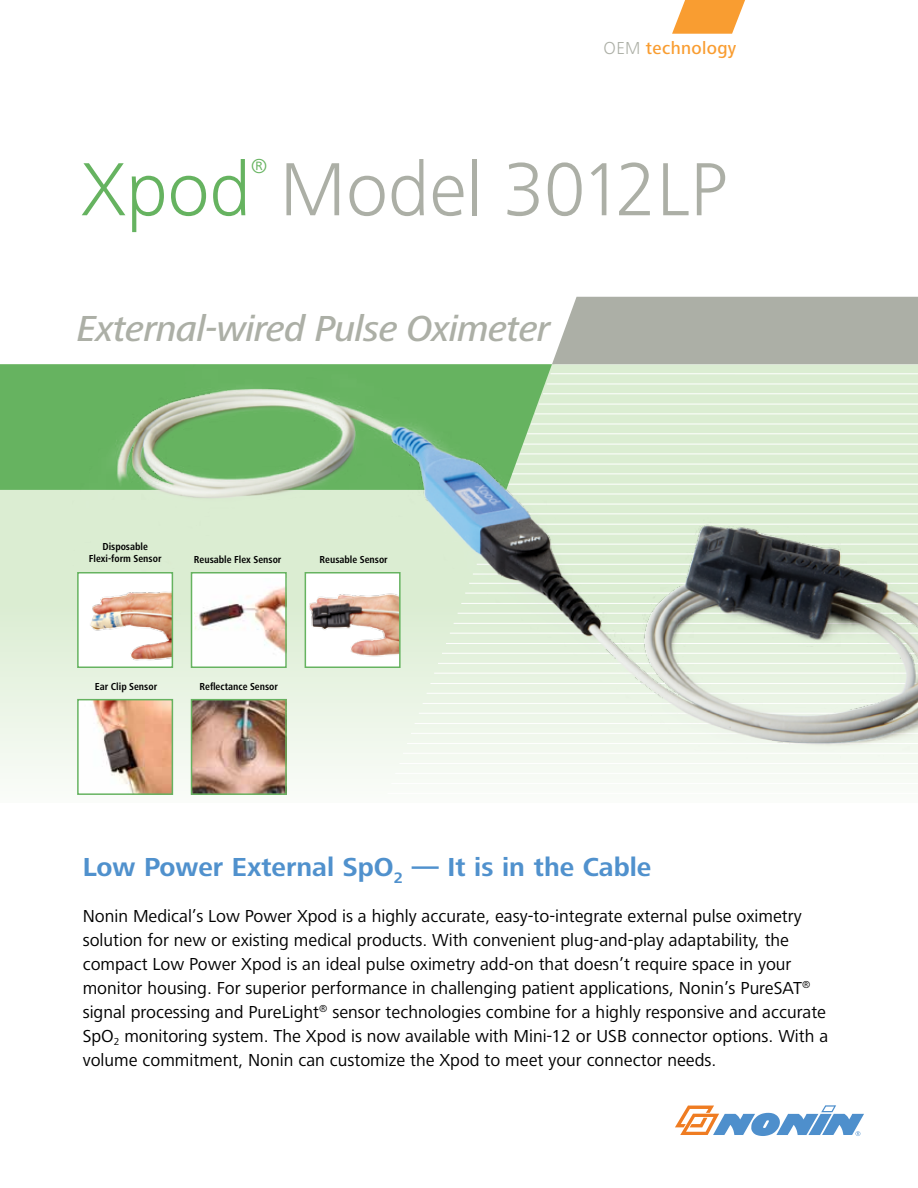
<style>
.page{position:relative;width:918px;height:1188px;background:#fff}
.page>*{position:absolute;margin:0;border:0;box-sizing:border-box;transform-origin:0 0}
.t1{font:300 78px "Frutiger Next LT";color:#acafa6}
.t2{font:italic 500 37.5px "Frutiger Next LT";letter-spacing:-.02em;color:#acafa6}
.t3{font:700 27px "Frutiger Next LT";color:#5091cd}
.t4{font:300 21px "Frutiger Next LT";color:#66b360}
.t5{font:18px/24px "Frutiger Next LT";color:#000}
.t6{font:500 18px "Frutiger Next LT";letter-spacing:.02em;color:#f99d31}
.t7{font:700 condensed 10.5px/12px "Frutiger Next LT";color:#000;text-align:center}
.s1{font-weight:300;color:#acafa6}
.s2{color:#66b360}
</style>
<div class="page">
<svg style="left:0;top:490px;width:63px;height:289px;fill:#e0efd8"></svg>
<div style="left:552px;top:297px;width:366px;height:67px;background:#acafa6"></div>
<svg style="left:672px;top:0;width:73px;height:34px"></svg>
<div style="left:0;top:364px;width:63px;height:126px;background:#66b360"></div>
<svg style="left:675px;top:1105px;width:189px;height:31px"></svg>
<img style="left:63px;top:364px;width:855px;height:431px">
<img style="left:80px;top:702px;width:90px;height:90px">
<div style="left:77px;top:699px;width:96px;height:96px;border:2px solid #66b360"></div>
<img style="left:194px;top:702px;width:90px;height:90px">
<div style="left:191px;top:699px;width:96px;height:96px;border:2px solid #66b360"></div>
<img style="left:80px;top:575px;width:90px;height:90px">
<div style="left:77px;top:572px;width:96px;height:96px;border:2px solid #66b360"></div>
<div style="left:192px;top:573px;width:94px;height:94px;background:#fff"></div>
<img style="left:195px;top:587px;width:89px;height:67px">
<div style="left:191px;top:572px;width:96px;height:96px;border:2px solid #66b360"></div>
<img style="left:308px;top:575px;width:90px;height:90px">
<div style="left:305px;top:572px;width:96px;height:96px;border:2px solid #66b360"></div>
<p class="t6" style="left:604px;top:38px;width:134px"><span class="s1">OEM</span> technology</p>
<h1 class="t1" style="left:81px;top:146px;width:648px"><span class="s2">Xpod</span> Model 3012LP</h1>
<p class="t4" style="left:251px;top:155px;width:18px">®</p>
<h2 class="t2" style="left:77px;top:308px;width:475px">External-wired Pulse Oximeter</h2>
<p class="t7" style="left:89px;top:541px;width:74px">Disposable<br>Flexi-form Sensor</p>
<p class="t7" style="left:194px;top:553px;width:89px">Reusable Flex Sensor</p>
<p class="t7" style="left:320px;top:553px;width:70px">Reusable Sensor</p>
<p class="t7" style="left:95px;top:681px;width:64px">Ear Clip Sensor</p>
<p class="t7" style="left:200px;top:681px;width:80px">Reflectance Sensor</p>
<h3 class="t3" style="left:83px;top:852px;width:570px">Low Power External SpO<sub>2</sub> — It is in the Cable</h3>
<p class="t5" style="left:83px;top:904px;width:747px">Nonin Medical’s Low Power Xpod is a highly accurate, easy-to-integrate external pulse oximetry solution for new or existing medical products. With convenient plug-and-play adaptability, the compact Low Power Xpod is an ideal pulse oximetry add-on that doesn’t require space in your monitor housing. For superior performance in challenging patient applications, Nonin’s PureSAT<sup>® </sup>signal processing and PureLight<sup>®</sup> sensor technologies combine for a highly responsive and accurate SpO<sub>2</sub> monitoring system. The Xpod is now available with Mini-12 or USB connector options. With a volume commitment, Nonin can customize the Xpod to meet your connector needs.</p>
</div>
